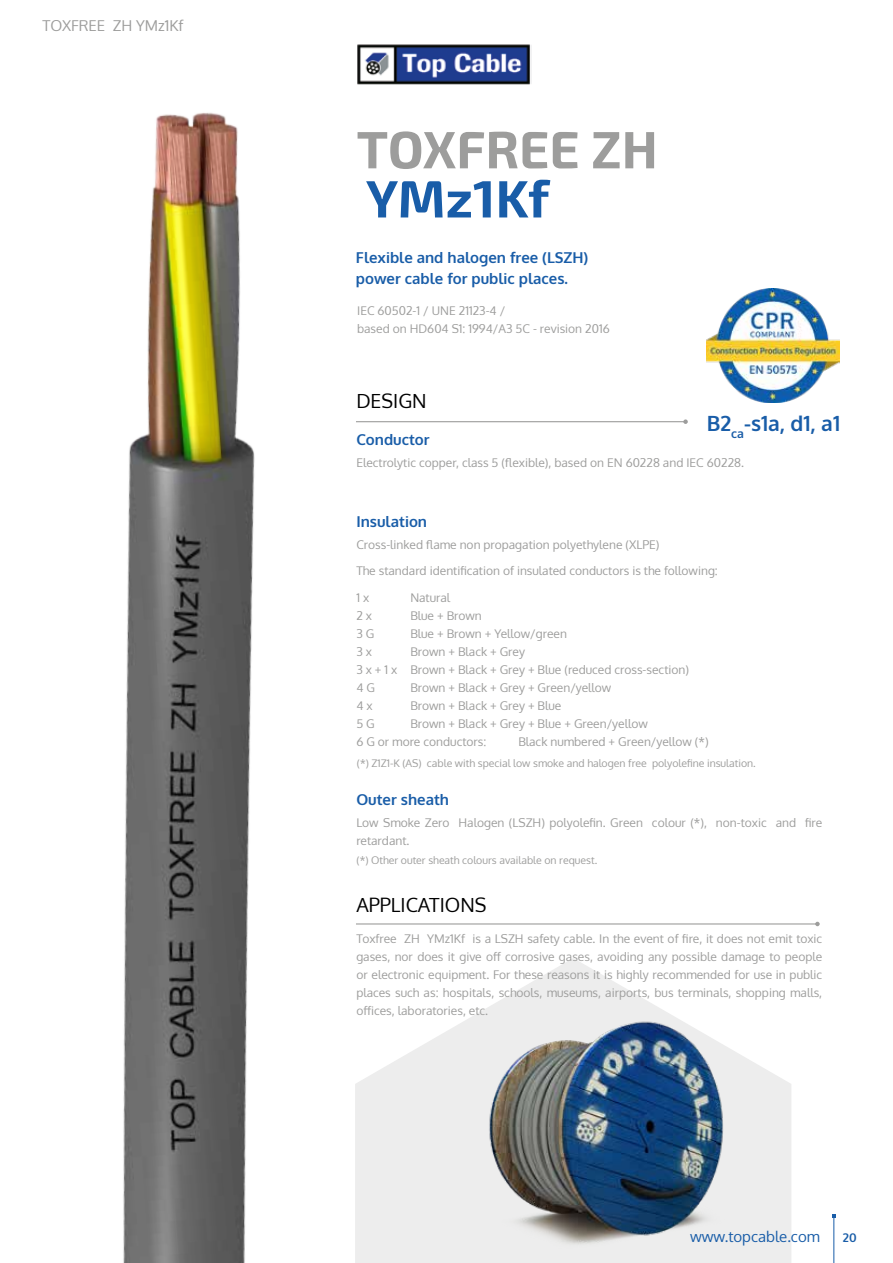
<style>
.page{position:relative;width:893px;height:1263px;background:#fff}
.page>*{position:absolute;margin:0;border:0;box-sizing:border-box;transform-origin:0 0}
.t1{font:700 52.5px "Exo 2";color:#9d9d9c}
.t2{font:700 52.5px "Exo 2";color:#195da8}
.t3{font:700 21px "Oxygen";color:#195da8}
.t4{font:19.5px "Oxygen";color:#000}
.t5{font:700 15px/21px "Oxygen";color:#195da8}
.t6{font:15px "Oxygen";color:#195da8}
.t7{font:15px "Oxygen";color:#9d9d9c}
.t8{font:12px/18px "Oxygen";color:#9d9d9c}
.t9{font:700 12px "Oxygen";color:#195da8}
.t10{font:10.5px "Oxygen";color:#9d9d9c}
</style>
<div class="page">
<svg style="left:355px;top:958px;width:436px;height:305px;fill:#ededed"></svg>
<img style="left:357px;top:44px;width:175px;height:41px">
<hr style="left:833px;top:1216px;width:1px;height:47px;background:#195da8">
<img style="left:123px;top:112px;width:132px;height:1151px">
<hr style="left:356px;top:923px;width:461px;height:1px;background:#9d9d9c">
<svg style="left:815px;top:922px;width:5px;height:4px"></svg>
<hr style="left:356px;top:421px;width:330px;height:1px;background:#9d9d9c">
<svg style="left:683px;top:419px;width:5px;height:5px"></svg>
<img style="left:707px;top:288px;width:133px;height:115px">
<img style="left:468px;top:1016px;width:286px;height:235px">
<p class="t7" style="left:43px;top:15px;width:142px">TOXFREE ZH YMz1Kf</p>
<h1 class="t1" style="left:357px;top:118px;width:303px">TOXFREE ZH</h1>
<h1 class="t2" style="left:366px;top:168px;width:185px">YMz1Kf</h1>
<p class="t5" style="left:356px;top:247px;width:234px">Flexible and halogen free (LSZH) power cable for public places.</p>
<p class="t8" style="left:357px;top:302px;width:254px">IEC 60502-1 / UNE 21123-4 /<br>based on HD604 S1: 1994/A3 5C - revision 2016</p>
<h3 class="t4" style="left:356px;top:388px;width:72px">DESIGN</h3>
<p class="t5" style="left:356px;top:430px;width:75px">Conductor</p>
<p class="t8" style="left:356px;top:454px;width:389px">Electrolytic copper, class 5 (flexible), based on EN 60228 and IEC 60228.</p>
<h2 class="t3" style="left:707px;top:410px;width:135px">B2<sub>ca</sub>-s1a, d1, a1</h2>
<p class="t5" style="left:356px;top:511px;width:72px">Insulation</p>
<p class="t8" style="left:356px;top:536px;width:305px">Cross-linked flame non propagation polyethylene (XLPE)</p>
<p class="t8" style="left:356px;top:562px;width:363px">The standard identification of insulated conductors is the following:</p>
<p class="t8" style="left:356px;top:589px;width:14px">1 x</p>
<p class="t8" style="left:410px;top:589px;width:41px">Natural</p>
<p class="t8" style="left:356px;top:607px;width:17px">2 x</p>
<p class="t8" style="left:410px;top:607px;width:73px">Blue + Brown</p>
<p class="t8" style="left:356px;top:625px;width:20px">3 G</p>
<p class="t8" style="left:410px;top:625px;width:158px">Blue + Brown + Yellow/green</p>
<p class="t8" style="left:356px;top:643px;width:17px">3 x</p>
<p class="t8" style="left:356px;top:643px;width:334px;text-indent:54px">Brown + Black + Grey<br>3 x + 1 x Brown + Black + Grey + Blue (reduced cross-section)<br>4 G</p>
<p class="t8" style="left:410px;top:679px;width:203px">Brown + Black + Grey + Green/yellow</p>
<p class="t8" style="left:356px;top:697px;width:18px">4 x</p>
<p class="t8" style="left:410px;top:697px;width:153px">Brown + Black + Grey + Blue</p>
<p class="t8" style="left:356px;top:715px;width:20px">5 G</p>
<p class="t8" style="left:356px;top:715px;width:293px;text-indent:54px">Brown + Black + Grey + Blue + Green/yellow<br>6 G or more conductors:</p>
<p class="t8" style="left:518px;top:733px;width:192px">Black numbered + Green/yellow (*)</p>
<p class="t10" style="left:357px;top:756px;width:400px">(*) Z1Z1-K (AS) cable with special low smoke and halogen free polyolefine insulation.</p>
<p class="t5" style="left:356px;top:790px;width:94px">Outer sheath</p>
<p class="t8" style="left:356px;top:814px;width:467px">Low Smoke Zero Halogen (LSZH) polyolefin. Green colour (*), non-toxic and fire retardant.</p>
<p class="t10" style="left:357px;top:853px;width:242px">(*) Other outer sheath colours available on request.</p>
<h3 class="t4" style="left:356px;top:892px;width:132px">APPLICATIONS</h3>
<p class="t8" style="left:356px;top:930px;width:467px;text-align:justify">Toxfree ZH YMz1Kf is a LSZH safety cable. In the event of fire, it does not emit toxic gases, nor does it give off corrosive gases, avoiding any possible damage to people or electronic equipment. For these reasons it is highly recommended for use in public places such as: hospitals, schools, museums, airports, bus terminals, shopping malls, offices, laboratories, etc.</p>
<p class="t6" style="left:690px;top:1226px;width:131px">www.topcable.com</p>
<p class="t9" style="left:843px;top:1230px;width:15px">20</p>
</div>
